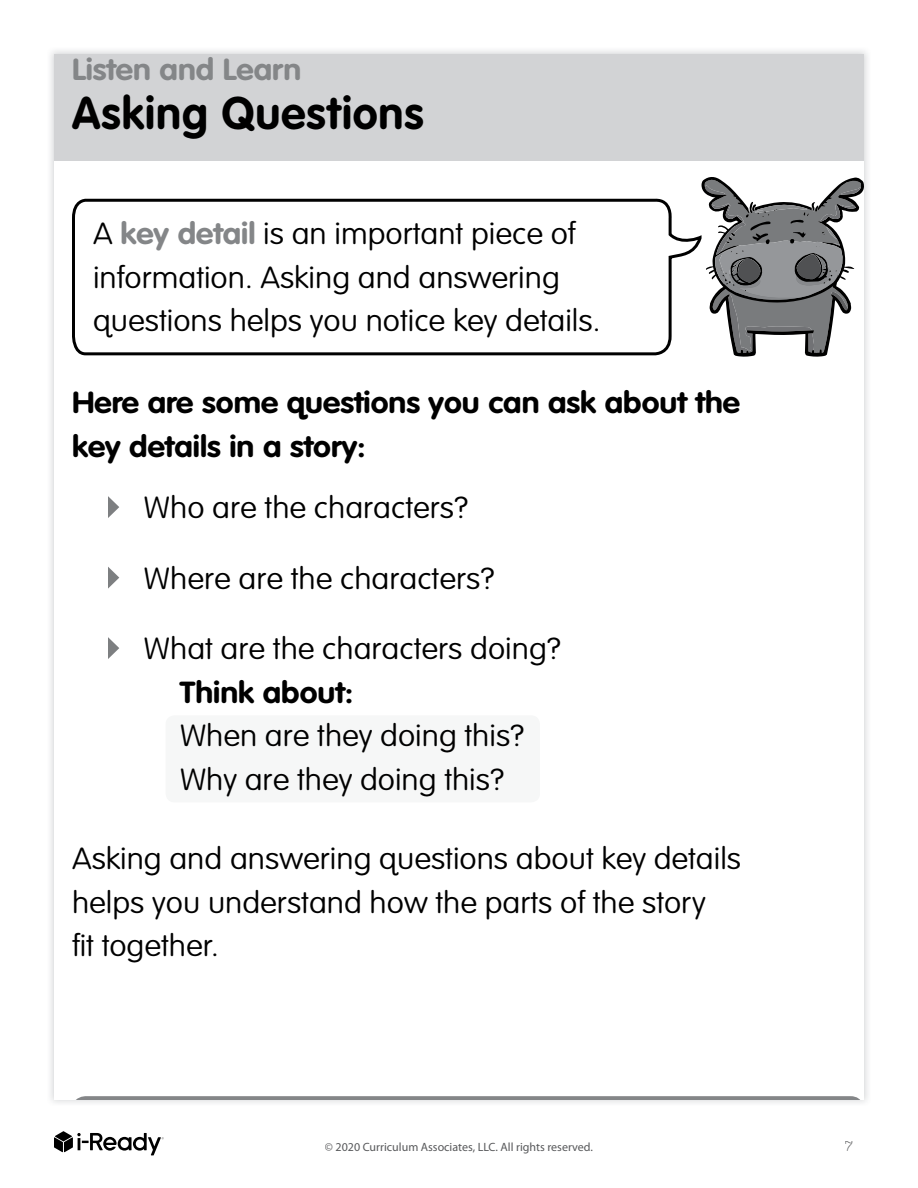
<style>
.page{position:relative;width:918px;height:1188px;background:#fff}
.page>*{position:absolute;margin:0;border:0;box-sizing:border-box;transform-origin:0 0}
.t1{font:700 45px "CAVAG Rounded Std";letter-spacing:.02em;color:#000}
.t2{font:100 30px/43.5px "CAVAG Rounded Std";color:#000;scale:1.07 1}
.t3{font:700 30px/43.5px "CAVAG Rounded Std";color:#000;scale:1.07 1}
.t4{font:700 30px "CAVAG Rounded Std";color:#848688;scale:1.07 1}
.t5{font:300 15px "Jubilat";color:#58595b}
.t6{font:12px "Myriad Pro";color:#58595b}
.s1{font-weight:700;color:#848688}
</style>
<div class="page">
<svg style="left:54px;top:1131px;width:110px;height:24px"></svg>
<svg style="left:76px;top:1096px;width:784px;height:4px"></svg>
<div style="left:54px;top:54px;width:810px;height:106px;background:#d2d3d5"></div>
<svg style="left:702px;top:177px;width:162px;height:180px"></svg>
<div style="left:166px;top:715px;width:374px;height:87px;background:#f6f7f7;border-radius:9px"></div>
<svg style="left:108px;top:496px;width:11px;height:22px"></svg>
<svg style="left:108px;top:567px;width:11px;height:22px"></svg>
<svg style="left:108px;top:637px;width:11px;height:22px"></svg>
<svg style="left:72px;top:197px;width:632px;height:160px"></svg>
<p class="t4" style="left:72px;top:52px;width:216px">Listen and Learn</p>
<h1 class="t1" style="left:72px;top:87px;width:353px">Asking Questions</h1>
<p class="t2" style="left:93px;top:213px;width:476px">A <span class="s1">key detail</span> is an important piece of information . Asking and answering questions helps you notice key details .</p>
<p class="t3" style="left:72px;top:382px;width:626px">Here are some questions you can ask about the key details in a story:</p>
<p class="t2" style="left:144px;top:487px;width:305px">Who are the characters?</p>
<p class="t2" style="left:144px;top:557px;width:329px">Where are the characters?</p>
<p class="t2" style="left:144px;top:628px;width:391px">What are the characters doing?</p>
<p class="t3" style="left:180px;top:671px;width:164px">Think about:</p>
<p class="t2" style="left:180px;top:715px;width:324px">When are they doing this?<br>Why are they doing this?</p>
<p class="t2" style="left:72px;top:838px;width:627px">Asking and answering questions about key details helps you understand how the parts of the story<br>fit together .</p>
<p class="t6" style="left:325px;top:1140px;width:270px">© 2020 Curriculum Associates, LLC. All rights reserved.</p>
<p class="t5" style="left:845px;top:1136px;width:9px">7</p>
</div>
